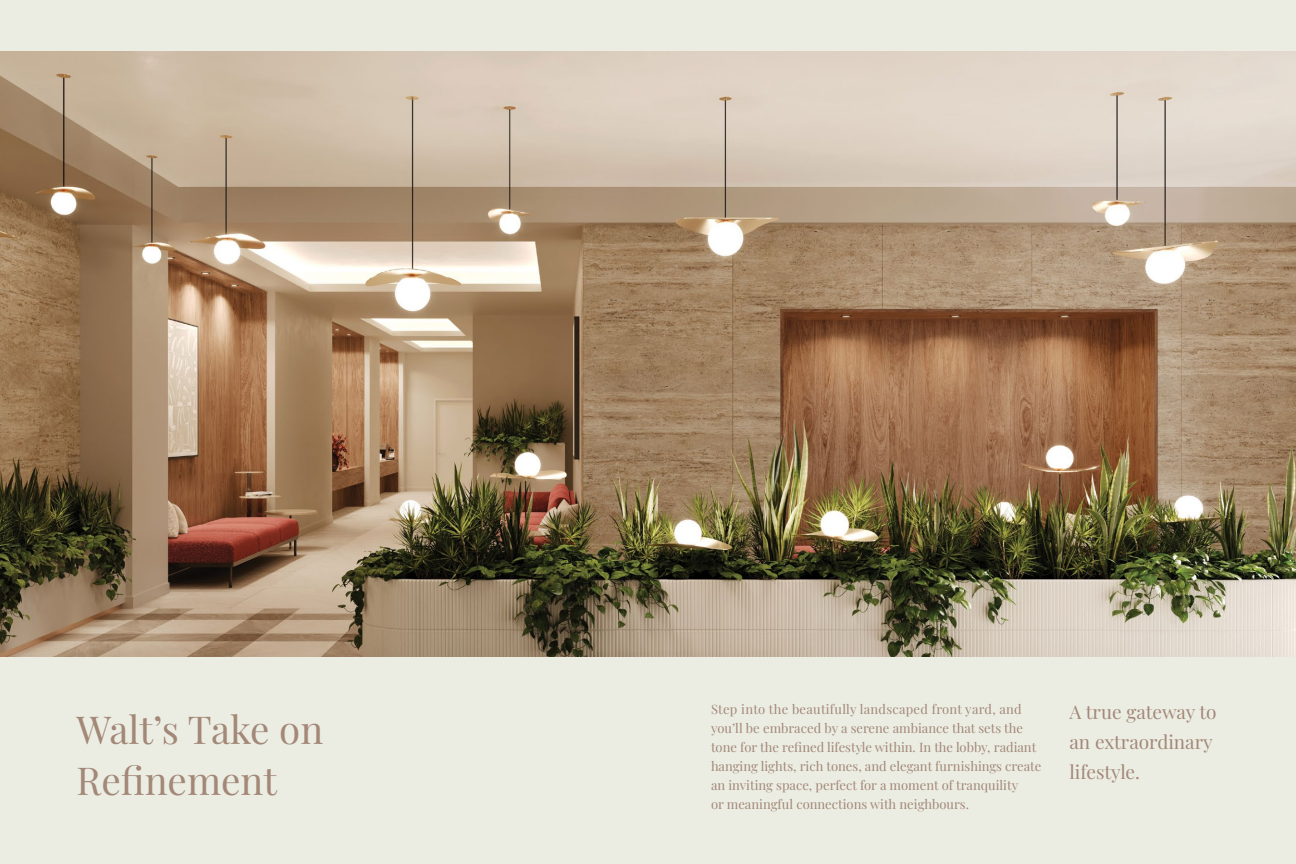
<style>
.page{position:relative;width:1296px;height:864px;background:#ebede3}
.page>*{position:absolute;margin:0;border:0;box-sizing:border-box;transform-origin:0 0}
.t1{font:38.4px/50.9px "Playfair Display";color:#a38777}
.t2{font:19px/30px "Playfair Display";color:#a38777}
.t3{font:13px/19px "Playfair Display";color:#a38777}
</style>
<div class="page">
<img style="left:0;top:51px;width:1296px;height:606px">
<p class="t3" style="left:711px;top:698px;width:332px">Step into the beautifully landscaped front yard, and you’ll be embraced by a serene ambiance that sets the tone for the refined lifestyle within. In the lobby, radiant hanging lights, rich tones, and elegant furnishings create an inviting space, perfect for a moment of tranquility<br>or meaningful connections with neighbours.</p>
<h1 class="t1" style="left:76px;top:701px;width:248px">Walt’s Take on<br>Refinement</h1>
<h2 class="t2" style="left:1069px;top:695px;width:149px">A true gateway to an extraordinary lifestyle.</h2>
</div>
